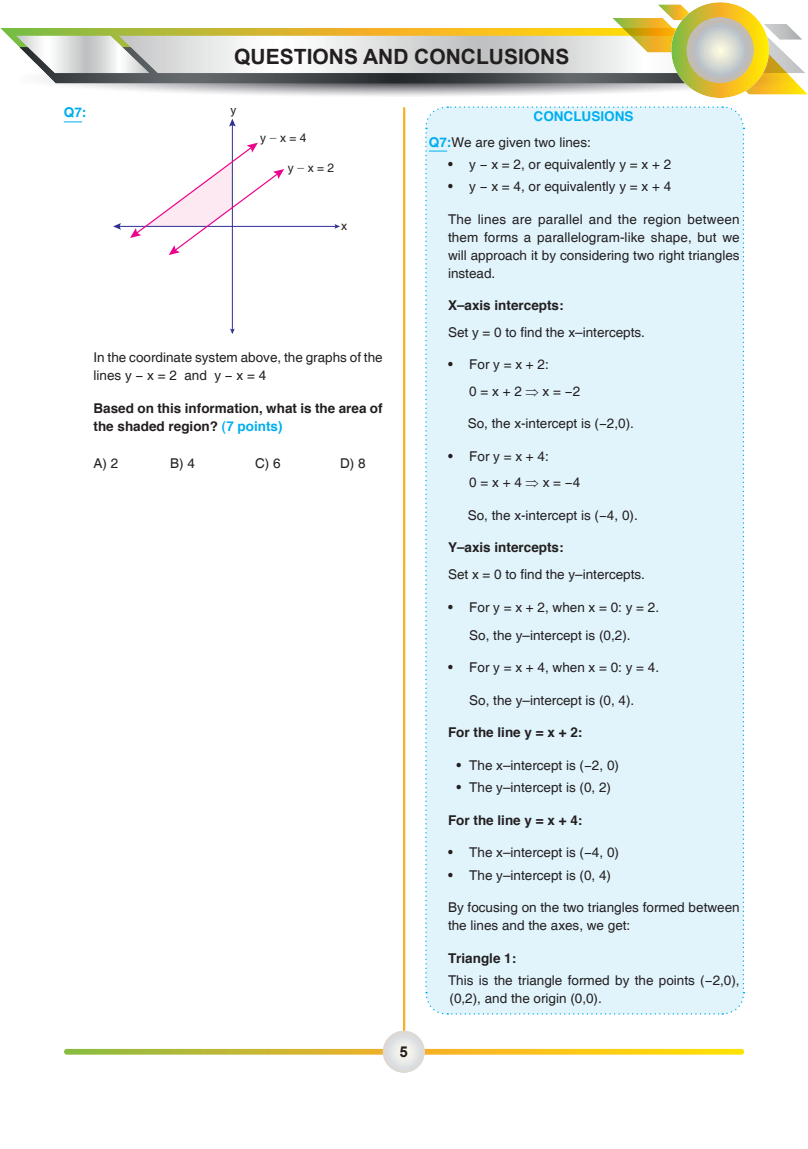
<style>
.page{position:relative;width:808px;height:1149px;background:#fff}
.page>*{position:absolute;margin:0;border:0;box-sizing:border-box;transform-origin:0 0}
.t1{font:700 21px "Arial";color:#231f20}
.t2{font:700 15px "Arial";color:#231f20}
.t3{font:13.5px/18px "Helvetica";color:#231f20}
.t4{font:700 13.5px/18px "Helvetica";color:#231f20}
.t5{font:13.5px "Swis 721 BT Bold";color:#00aeef}
.t6{font:12.15px "Helvetica";color:#231f20}
.s1{color:#00aeef}
.s2{font-weight:700;color:#00aeef}
.s3{font-family:"Swis 721 BT Bold";color:#00aeef}
.s4{font-family:"Helvetica T."}
</style>
<div class="page">
<svg style="left:0;top:2px;width:808px;height:96px"></svg>
<svg style="left:686px;top:17px;width:68px;height:66px"></svg>
<svg style="left:64px;top:1048px;width:680px;height:6px"></svg>
<svg style="left:383px;top:1030px;width:42px;height:42px"></svg>
<hr style="left:403px;top:107px;width:2px;height:923px;background:#f7b026">
<svg style="left:64px;top:121px;width:18px;height:1px"></svg>
<hr style="left:118px;top:226px;width:218px;height:1px;background:#2e3092">
<svg style="left:334px;top:224px;width:6px;height:5px"></svg>
<svg style="left:113px;top:223px;width:8px;height:7px"></svg>
<hr style="left:232px;top:124px;width:1px;height:206px;background:#2e3092">
<svg style="left:230px;top:328px;width:5px;height:6px"></svg>
<svg style="left:229px;top:119px;width:7px;height:7px"></svg>
<svg style="left:130px;top:143px;width:154px;height:112px"></svg>
<div style="left:425px;top:106px;width:320px;height:909px;background:#e1f4fc"></div>
<h1 class="t1" style="left:234px;top:44px;width:337px">QUESTIONS AND CONCLUSIONS</h1>
<p class="t5" style="left:64px;top:105px;width:24px">Q7:</p>
<p class="t6" style="left:230px;top:106px;width:7px">y</p>
<p class="t6" style="left:260px;top:133px;width:48px">y _ x = 4</p>
<p class="t6" style="left:288px;top:163px;width:48px">y _ x = 2</p>
<p class="t6" style="left:341px;top:221px;width:7px">x</p>
<p class="t3" style="left:94px;top:350px;width:291px">In the coordinate system above, the graphs of the lines y − x = 2 and y − x = 4</p>
<p class="t4" style="left:94px;top:400px;width:291px">Based on this information, what is the area of the shaded region? <span class="s1">(7 points)</span></p>
<p class="t3" style="left:94px;top:455px;width:26px">A) 2</p>
<p class="t3" style="left:170px;top:455px;width:26px">B) 4</p>
<p class="t3" style="left:255px;top:455px;width:27px">C) 6</p>
<p class="t3" style="left:340px;top:455px;width:27px">D) 8</p>
<p class="t2" style="left:400px;top:1042px;width:10px">5</p>
<p class="t3" style="left:429px;top:105px;width:206px;line-height:25.2px;text-indent:105px"><span class="s2">CONCLUSIONS<br></span><span class="s3">Q7:</span>We are given two lines:</p>
<p class="t3" style="left:448px;top:155px;width:225px"><span class="s4">•</span> y − x = 2, or equivalently y = x + 2</p>
<p class="t3" style="left:448px;top:178px;width:225px"><span class="s4">•</span> y − x = 4, or equivalently y = x + 4</p>
<p class="t3" style="left:448px;top:211px;width:293px;text-align:justify">The lines are parallel and the region between them forms a parallelogram-like shape, but we will approach it by considering two right triangles instead.</p>
<p class="t4" style="left:448px;top:297px;width:117px">X–axis intercepts:</p>
<p class="t3" style="left:448px;top:323px;width:198px">Set y = 0 to find the x–intercepts.</p>
<p class="t3" style="left:469px;top:351px;width:112px;line-height:26.5px;text-indent:-21px"><span class="s4">•</span> For y = x + 2:<br>0 = x + 2 ⇒ x = −2</p>
<p class="t3" style="left:468px;top:415px;width:168px">So, the x-intercept is (−2,0).</p>
<p class="t3" style="left:469px;top:443px;width:112px;line-height:26.5px;text-indent:-21px"><span class="s4">•</span> For y = x + 4:<br>0 = x + 4 ⇒ x = −4</p>
<p class="t3" style="left:468px;top:506px;width:171px">So, the x-intercept is (−4, 0).</p>
<p class="t4" style="left:448px;top:539px;width:117px">Y–axis intercepts:</p>
<p class="t3" style="left:448px;top:565px;width:198px">Set x = 0 to find the y–intercepts.</p>
<p class="t3" style="left:448px;top:593px;width:213px;line-height:28.2px;text-align:center"><span class="s4">•</span> For y = x + 2, when x = 0: y = 2.<br>So, the y–intercept is (0,2).</p>
<p class="t3" style="left:448px;top:659px;width:213px"><span class="s4">•</span> For y = x + 4, when x = 0: y = 4.</p>
<p class="t3" style="left:469px;top:691px;width:167px">So, the y–intercept is (0, 4).</p>
<p class="t4" style="left:448px;top:724px;width:136px">For the line y = x + 2:</p>
<p class="t3" style="left:456px;top:756px;width:164px"><span class="s4">•</span> The x–intercept is (−2, 0)</p>
<p class="t3" style="left:456px;top:778px;width:156px"><span class="s4">•</span> The y–intercept is (0, 2)</p>
<p class="t4" style="left:448px;top:812px;width:136px">For the line y = x + 4:</p>
<p class="t3" style="left:448px;top:843px;width:172px"><span class="s4">•</span> The x–intercept is (−4, 0)</p>
<p class="t3" style="left:448px;top:866px;width:165px"><span class="s4">•</span> The y–intercept is (0, 4)</p>
<p class="t3" style="left:448px;top:899px;width:293px">By focusing on the two triangles formed between the lines and the axes, we get:</p>
<p class="t4" style="left:448px;top:949px;width:70px">Triangle 1:</p>
<p class="t3" style="left:448px;top:971px;width:293px">This is the triangle formed by the points (−2,0), (0,2), and the origin (0,0).</p>
</div>
